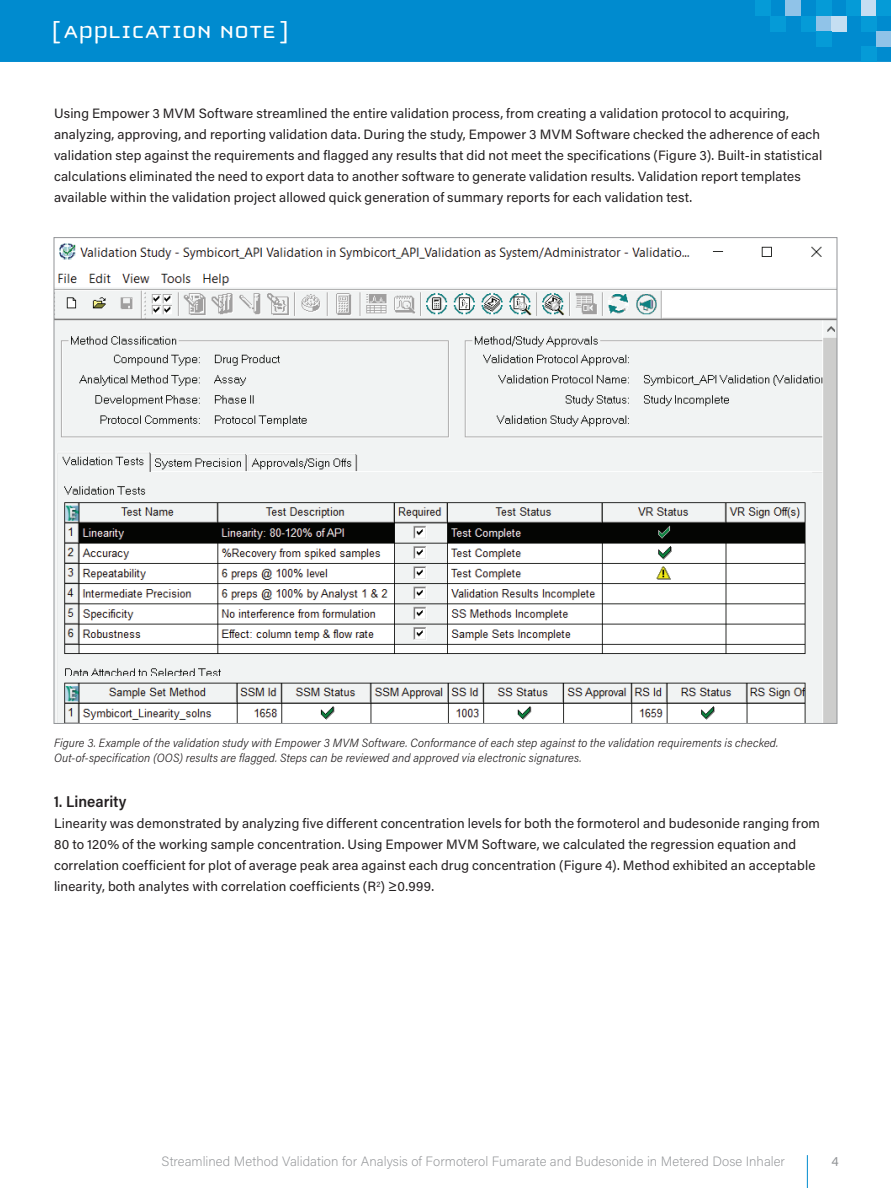
<style>
.page{position:relative;width:891px;height:1188px;background:#fff}
.page>*{position:absolute;margin:0;border:0;box-sizing:border-box;transform-origin:0 0}
.t1{font:25.5px "Cholla Unicase";letter-spacing:.01em;color:#fff;scale:1.1 1}
.t2{font:600 15.75px "Acumin Pro Semi Cond";color:#231f20}
.t3{font:13.5px/21px "Acumin Pro";letter-spacing:.01em;color:#231f20}
.t4{font:200 13.5px "Acumin Pro";letter-spacing:.005em;color:#939598}
.t5{font:13.5px "Acumin Pro";color:#939598}
.t6{font:italic 300 12px/15px "Acumin Pro Semi Cond";letter-spacing:.01em;color:#231f20}
</style>
<div class="page">
<div style="left:0;top:0;width:891px;height:62px;background:#008bcf"></div>
<div style="left:755px;top:0;width:15px;height:16px;background:#059bd7"></div>
<div style="left:861px;top:47px;width:15px;height:15px;background:#059bd7"></div>
<div style="left:770px;top:16px;width:16px;height:15px;background:#059bd7"></div>
<div style="left:786px;top:0;width:15px;height:16px;background:#90c3e8"></div>
<div style="left:801px;top:16px;width:15px;height:15px;background:#059bd7"></div>
<div style="left:816px;top:16px;width:16px;height:15px;background:#90c3e8"></div>
<div style="left:832px;top:16px;width:15px;height:15px;background:#c5def2"></div>
<div style="left:816px;top:0;width:16px;height:16px;background:#059bd7"></div>
<div style="left:816px;top:31px;width:16px;height:16px;background:#059bd7"></div>
<div style="left:861px;top:0;width:15px;height:16px;background:#c5def2"></div>
<div style="left:847px;top:0;width:14px;height:16px;background:#059bd7"></div>
<div style="left:876px;top:0;width:15px;height:16px;background:#059bd7"></div>
<div style="left:861px;top:16px;width:15px;height:15px;background:#059bd7"></div>
<div style="left:876px;top:31px;width:15px;height:16px;background:#90c3e8"></div>
<hr style="left:807px;top:1155px;width:1px;height:33px;background:#008bcf">
<img style="left:56px;top:243px;width:779px;height:479px">
<h1 class="t1" style="left:52px;top:19px;width:217px">[ APPLICATION NOTE ]</h1>
<p class="t3" style="left:54px;top:102px;width:770px">Using Empower 3 MVM Software streamlined the entire validation process, from creating a validation protocol to acquiring, analyzing, approving, and reporting validation data. During the study, Empower 3 MVM Software checked the adherence of each validation step against the requirements and flagged any results that did not meet the specifications (Figure 3). Built-in statistical calculations eliminated the need to export data to another software to generate validation results. Validation report templates available within the validation project allowed quick generation of summary reports for each validation test.</p>
<p class="t6" style="left:54px;top:735px;width:726px">Figure 3. Example of the validation study with Empower 3 MVM Software. Conformance of each step against to the validation requirements is checked.<br>Out-of-specification (OOS) results are flagged. Steps can be reviewed and approved via electronic signatures.</p>
<p class="t2" style="left:54px;top:791px;width:74px">1. Linearity</p>
<p class="t3" style="left:54px;top:812px;width:768px">Linearity was demonstrated by analyzing five different concentration levels for both the formoterol and budesonide ranging from 80 to 120% of the working sample concentration. Using Empower MVM Software, we calculated the regression equation and correlation coefficient for plot of average peak area against each drug concentration (Figure 4). Method exhibited an acceptable linearity, both analytes with correlation coefficients (R<sup>2</sup>) ≥0.999.</p>
<p class="t4" style="left:162px;top:1152px;width:625px">Streamlined Method Validation for Analysis of Formoterol Fumarate and Budesonide in Metered Dose Inhaler</p>
<p class="t5" style="left:832px;top:1151px;width:9px">4</p>
</div>
